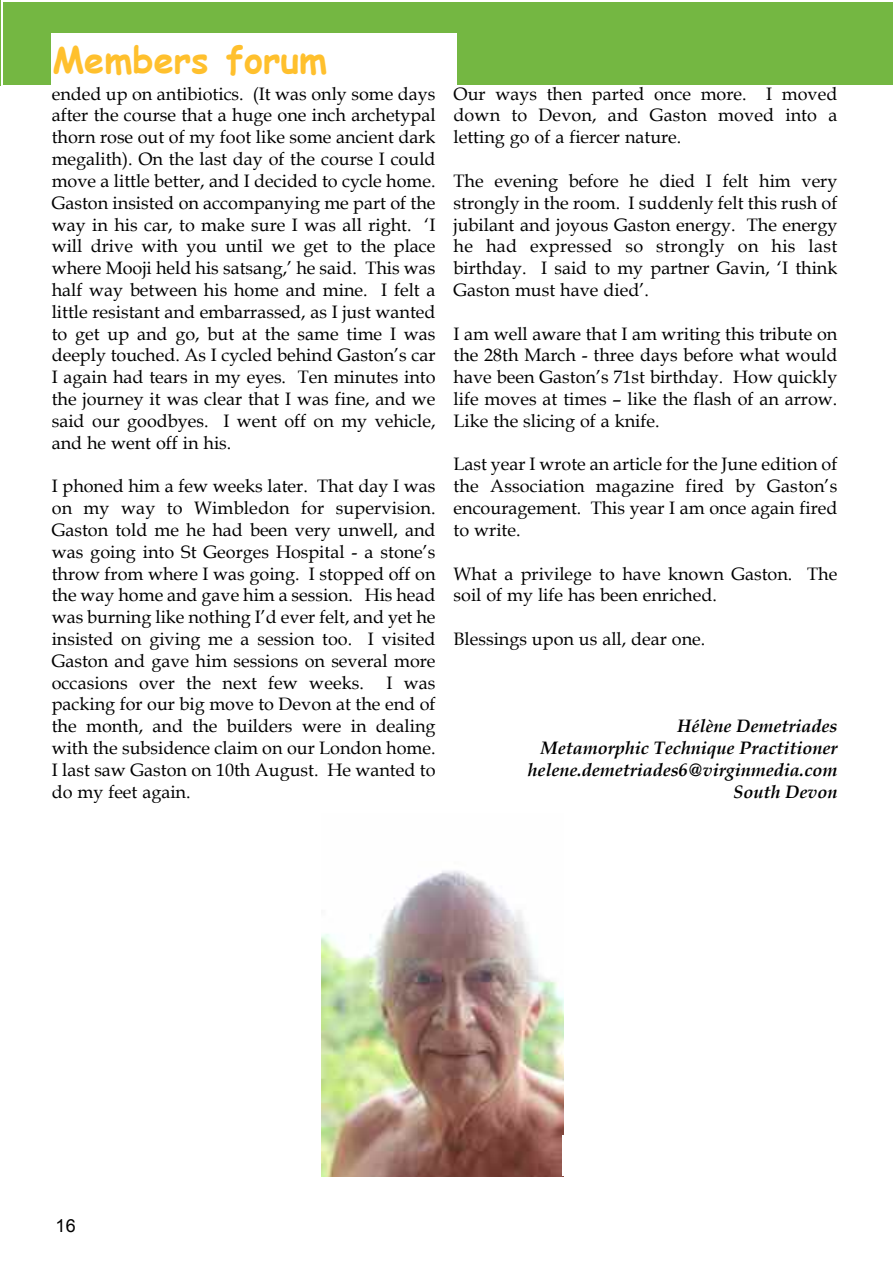
<style>
.page{position:relative;width:893px;height:1263px;background:#fff}
.page>*{position:absolute;margin:0;border:0;box-sizing:border-box;transform-origin:0 0}
.t1{font:700 36px "Comic Sans MS";color:#ffc02d}
.t2{font:18px/21.8px "Book Antiqua";color:#000;text-align:justify}
.t3{font:italic 700 18px/21.8px "Book Antiqua";color:#000;text-align:right}
.t4{font:18px "Arial";color:#000}
</style>
<div class="page">
<div style="left:3px;top:2px;width:889px;height:83px;background:#74b742"></div>
<hr style="left:0;top:0;width:1px;height:85px;background:#74b742">
<div style="left:51px;top:33px;width:405px;height:51px;background:#fff"></div>
<img style="left:322px;top:870px;width:241px;height:306px">
<div style="left:562px;top:1135px;width:275px;height:40px;background:#fff"></div>
<h1 class="t1" style="left:53px;top:33px;width:276px">Members forum</h1>
<p class="t2" style="left:52px;top:83px;width:385px">ended up on antibiotics. (It was only some days after the course that a huge one inch archetypal thorn rose out of my foot like some ancient dark megalith). On the last day of the course I could move a little better, and I decided to cycle home.<br>Gaston insisted on accompanying me part of the way in his car, to make sure I was all right. ‘I will drive with you until we get to the place where Mooji held his satsang,’ he said. This was half way between his home and mine. I felt a little resistant and embarrassed, as I just wanted to get up and go, but at the same time I was deeply touched. As I cycled behind Gaston’s car I again had tears in my eyes. Ten minutes into the journey it was clear that I was fine, and we said our goodbyes. I went off on my vehicle, and he went off in his.</p>
<p class="t2" style="left:52px;top:476px;width:385px">I phoned him a few weeks later. That day I was on my way to Wimbledon for supervision.<br>Gaston told me he had been very unwell, and was going into St Georges Hospital - a stone’s throw from where I was going. I stopped off on the way home and gave him a session. His head was burning like nothing I’d ever felt, and yet he insisted on giving me a session too. I visited Gaston and gave him sessions on several more occasions over the next few weeks.</p>
<p class="t2" style="left:52px;top:672px;width:385px;text-indent:335px">I was packing for our big move to Devon at the end of the month, and the builders were in dealing with the subsidence claim on our London home.<br>I last saw Gaston on 10th August. He wanted to do my feet again.</p>
<p class="t2" style="left:454px;top:83px;width:385px">Our ways then parted once more. I moved down to Devon, and Gaston moved into a letting go of a fiercer nature.</p>
<p class="t2" style="left:454px;top:170px;width:385px">The evening before he died I felt him very strongly in the room. I suddenly felt this rush of jubilant and joyous Gaston energy. The energy he had expressed so strongly on his last birthday. I said to my partner Gavin, ‘I think Gaston must have died’.</p>
<p class="t2" style="left:454px;top:323px;width:385px">I am well aware that I am writing this tribute on the 28th March - three days before what would have been Gaston’s 71st birthday. How quickly life moves at times – like the flash of an arrow.<br>Like the slicing of a knife.</p>
<p class="t2" style="left:454px;top:454px;width:385px">Last year I wrote an article for the June edition of the Association magazine fired by Gaston’s encouragement. This year I am once again fired to write.</p>
<p class="t2" style="left:454px;top:563px;width:385px">What a privilege to have known Gaston. The soil of my life has been enriched.</p>
<p class="t2" style="left:454px;top:628px;width:253px">Blessings upon us all, dear one.</p>
<p class="t3" style="left:527px;top:715px;width:311px">Hélène Demetriades<br>Metamorphic Technique Practitioner helene.demetriades6@virginmedia.com<br>South Devon</p>
<p class="t4" style="left:55px;top:1215px;width:22px">16</p>
</div>
